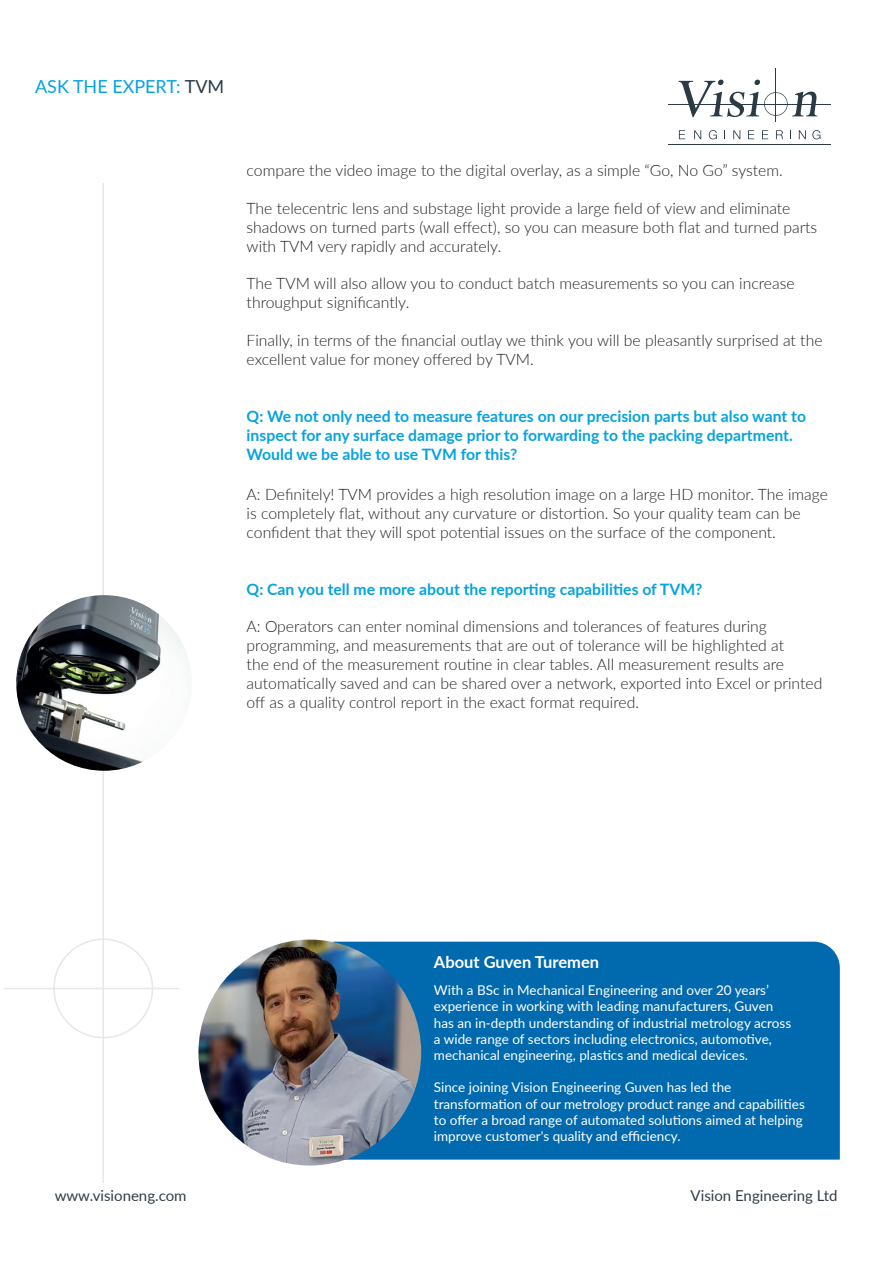
<style>
.page{position:relative;width:893px;height:1263px;background:#fff}
.page>*{position:absolute;margin:0;border:0;box-sizing:border-box;transform-origin:0 0}
.t1{font:18px "Lato";color:#06a3df}
.t2{font:700 16.5px "Lato";color:#fff}
.t3{font:300 15.75px/18.9px "Lato";color:#231f20}
.t4{font:700 15.75px/18.9px "Lato";color:#06a3df}
.t5{font:15px "Lato";color:#323d47}
.t6{font:13.5px/16.2px "Lato";color:#fff}
.s1{color:#2a3b46}
</style>
<div class="page">
<hr style="left:103px;top:183px;width:1px;height:1000px;background:#e6e7e9">
<div style="left:53px;top:938px;width:100px;height:100px;border:2px solid #e6e7e9;border-radius:50%"></div>
<hr style="left:4px;top:988px;width:175px;height:1px;background:#e6e7e9">
<div style="left:421px;top:942px;width:419px;height:217px;background:#016aaf"></div>
<svg style="left:679px;top:130px;width:6px;height:9px"></svg>
<svg style="left:694px;top:130px;width:7px;height:9px"></svg>
<svg style="left:709px;top:130px;width:8px;height:9px"></svg>
<svg style="left:733px;top:130px;width:7px;height:9px"></svg>
<svg style="left:748px;top:130px;width:6px;height:9px"></svg>
<svg style="left:762px;top:130px;width:6px;height:9px"></svg>
<svg style="left:776px;top:130px;width:7px;height:9px"></svg>
<svg style="left:799px;top:130px;width:7px;height:9px"></svg>
<svg style="left:812px;top:130px;width:8px;height:9px"></svg>
<hr style="left:668px;top:145px;width:163px;height:1px;background:#2a3b46">
<hr style="left:668px;top:104px;width:163px;height:1px;background:#2a3b46">
<svg style="left:679px;top:80px;width:138px;height:37px"></svg>
<hr style="left:775px;top:69px;width:1px;height:53px;background:#2a3b46">
<img style="left:198px;top:939px;width:223px;height:226px">
<img style="left:16px;top:595px;width:176px;height:176px;border-radius:88px">
<p class="t1" style="left:35px;top:74px;width:191px">ASK THE EXPERT: <span class="s1">TVM</span></p>
<p class="t3" style="left:247px;top:160px;width:538px">compare the video image to the digital overlay, as a simple “Go, No Go” system.</p>
<p class="t3" style="left:247px;top:198px;width:572px">The telecentric lens and substage light provide a large field of view and eliminate shadows on turned parts (wall effect), so you can measure both flat and turned parts with TVM very rapidly and accurately.</p>
<p class="t3" style="left:247px;top:274px;width:549px">The TVM will also allow you to conduct batch measurements so you can increase throughput significantly.</p>
<p class="t3" style="left:247px;top:330px;width:577px">Finally, in terms of the financial outlay we think you will be pleasantly surprised at the excellent value for money offered by TVM.</p>
<p class="t4" style="left:247px;top:406px;width:561px">Q: We not only need to measure features on our precision parts but also want to inspect for any surface damage prior to forwarding to the packing department.<br>Would we be able to use TVM for this?</p>
<p class="t3" style="left:247px;top:484px;width:583px">A: Definitely! TVM provides a high resolution image on a large HD monitor. The image is completely flat, without any curvature or distortion. So your quality team can be confident that they will spot potential issues on the surface of the component.</p>
<p class="t4" style="left:247px;top:579px;width:457px">Q: Can you tell me more about the reporting capabilities of TVM?</p>
<p class="t3" style="left:247px;top:617px;width:577px">A: Operators can enter nominal dimensions and tolerances of features during programming, and measurements that are out of tolerance will be highlighted at<br>the end of the measurement routine in clear tables. All measurement results are automatically saved and can be shared over a network, exported into Excel or printed off as a quality control report in the exact format required.</p>
<p class="t2" style="left:434px;top:950px;width:167px">About Guven Turemen</p>
<p class="t6" style="left:434px;top:981px;width:359px">With a BSc in Mechanical Engineering and over 20 years’ experience in working with leading manufacturers, Guven has an in-depth understanding of industrial metrology across a wide range of sectors including electronics, automotive, mechanical engineering, plastics and medical devices.</p>
<p class="t6" style="left:434px;top:1079px;width:372px">Since joining Vision Engineering Guven has led the transformation of our metrology product range and capabilities to offer a broad range of automated solutions aimed at helping improve customer's quality and efficiency.</p>
<p class="t5" style="left:55px;top:1185px;width:133px">www.visioneng.com</p>
<p class="t5" style="left:691px;top:1185px;width:148px">Vision Engineering Ltd</p>
</div>
